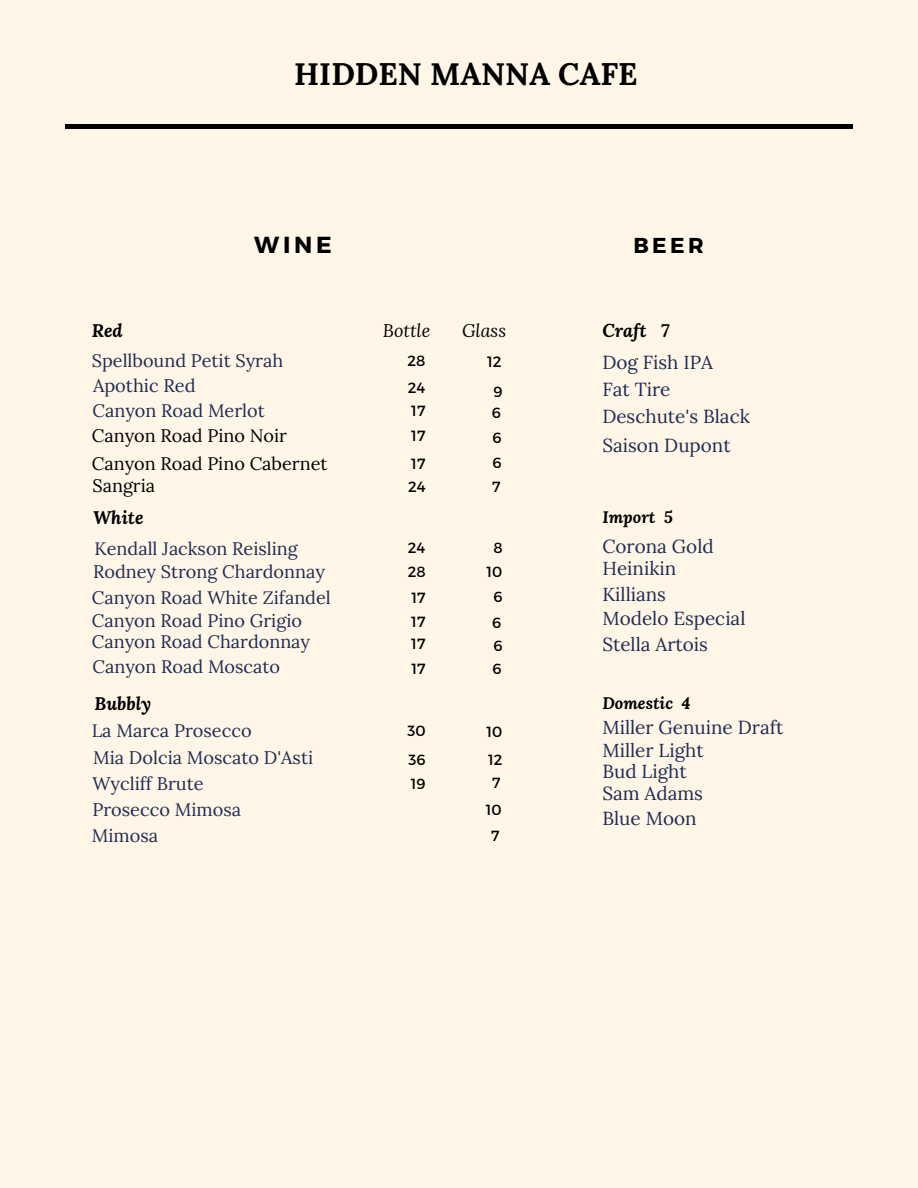
<style>
.page{position:relative;width:918px;height:1188px;background:#fff6e7}
.page>*{position:absolute;margin:0;border:0;box-sizing:border-box;transform-origin:0 0}
.t1{font:700 31.2px "Lora";color:#000}
.t2{font:700 23.25px "Montserrat";color:#000}
.t3{font:700 21.6px "Montserrat";color:#000}
.t4{font:18.9px "Lora";color:#202b52}
.t5{font:18.15px "Lora";color:#202b52}
.t6{font:18.15px "Lora";color:#000}
.t7{font:italic 700 18.15px "Lora";color:#000}
.t8{font:italic 18.15px "Lora";color:#000}
.t9{font:italic 700 16.5px "Lora";color:#000}
.t10{font:15px "Montserrat";color:#000}
.t11{font:14.7px "Montserrat";color:#000}
</style>
<div class="page">
<hr style="left:66px;top:125px;width:787px;height:4px;background:#000">
<p class="t1" style="left:294px;top:53px;width:345px">HIDDEN MANNA CAFE</p>
<p class="t7" style="left:92px;top:318px;width:32px">Red</p>
<p class="t2" style="left:254px;top:229px;width:79px">WINE</p>
<p class="t8" style="left:383px;top:318px;width:49px">Bottle</p>
<p class="t8" style="left:462px;top:318px;width:46px">Glass</p>
<p class="t5" style="left:92px;top:349px;width:193px">Spellbound Petit Syrah</p>
<p class="t5" style="left:93px;top:374px;width:104px">Apothic Red</p>
<p class="t11" style="left:408px;top:378px;width:19px">24</p>
<p class="t11" style="left:408px;top:351px;width:19px">28</p>
<p class="t5" style="left:92px;top:399px;width:174px">Canyon Road Merlot</p>
<p class="t6" style="left:92px;top:424px;width:197px">Canyon Road Pino Noir</p>
<p class="t6" style="left:92px;top:451px;width:237px">Canyon Road Pino Cabernet</p>
<p class="t6" style="left:92px;top:473px;width:64px">Sangria</p>
<p class="t7" style="left:93px;top:506px;width:52px">White</p>
<p class="t11" style="left:411px;top:402px;width:16px">17</p>
<p class="t11" style="left:411px;top:426px;width:16px">17</p>
<p class="t11" style="left:411px;top:454px;width:16px">17</p>
<p class="t11" style="left:408px;top:478px;width:19px">24</p>
<p class="t10" style="left:487px;top:352px;width:16px">12</p>
<p class="t11" style="left:493px;top:382px;width:11px">9</p>
<p class="t11" style="left:492px;top:403px;width:11px">6</p>
<p class="t11" style="left:493px;top:428px;width:11px">6</p>
<p class="t11" style="left:493px;top:454px;width:11px">6</p>
<p class="t11" style="left:492px;top:478px;width:10px">7</p>
<p class="t5" style="left:94px;top:536px;width:205px">Kendall Jackson Reisling</p>
<p class="t11" style="left:493px;top:538px;width:11px">8</p>
<p class="t5" style="left:93px;top:560px;width:233px">Rodney Strong Chardonnay</p>
<p class="t11" style="left:408px;top:538px;width:19px">24</p>
<p class="t11" style="left:408px;top:562px;width:19px">28</p>
<p class="t11" style="left:411px;top:613px;width:16px">17</p>
<p class="t11" style="left:487px;top:562px;width:17px">10</p>
<p class="t11" style="left:493px;top:588px;width:11px">6</p>
<p class="t11" style="left:492px;top:613px;width:11px">6</p>
<p class="t11" style="left:493px;top:636px;width:11px">6</p>
<p class="t11" style="left:493px;top:659px;width:11px">6</p>
<p class="t5" style="left:92px;top:585px;width:241px">Canyon Road White Zifandel</p>
<p class="t11" style="left:412px;top:588px;width:16px">17</p>
<p class="t5" style="left:92px;top:608px;width:212px">Canyon Road Pino Grigio</p>
<p class="t5" style="left:92px;top:630px;width:220px">Canyon Road Chardonnay</p>
<p class="t11" style="left:411px;top:634px;width:16px">17</p>
<p class="t5" style="left:92px;top:655px;width:189px">Canyon Road Moscato</p>
<p class="t11" style="left:412px;top:659px;width:16px">17</p>
<p class="t7" style="left:94px;top:691px;width:58px">Bubbly</p>
<p class="t5" style="left:92px;top:718px;width:161px">La Marca Prosecco</p>
<p class="t5" style="left:93px;top:746px;width:222px">Mia Dolcia Moscato D'Asti</p>
<p class="t5" style="left:92px;top:771px;width:113px">Wycliff Brute</p>
<p class="t11" style="left:408px;top:721px;width:20px">30</p>
<p class="t11" style="left:409px;top:750px;width:19px">36</p>
<p class="t11" style="left:411px;top:774px;width:16px">19</p>
<p class="t11" style="left:487px;top:723px;width:17px">10</p>
<p class="t11" style="left:488px;top:750px;width:16px">12</p>
<p class="t11" style="left:492px;top:774px;width:10px">7</p>
<p class="t5" style="left:92px;top:798px;width:150px">Prosecco Mimosa</p>
<p class="t11" style="left:486px;top:801px;width:17px">10</p>
<p class="t5" style="left:92px;top:824px;width:68px">Mimosa</p>
<p class="t11" style="left:491px;top:826px;width:10px">7</p>
<p class="t3" style="left:633px;top:231px;width:72px">BEER</p>
<p class="t7" style="left:602px;top:318px;width:69px">Craft 7</p>
<p class="t4" style="left:602px;top:350px;width:112px">Dog Fish IPA</p>
<p class="t4" style="left:602px;top:377px;width:70px">Fat Tire</p>
<p class="t4" style="left:602px;top:404px;width:149px">Deschute's Black</p>
<p class="t4" style="left:602px;top:433px;width:130px">Saison Dupont</p>
<p class="t9" style="left:602px;top:506px;width:72px">Import 5</p>
<p class="t4" style="left:602px;top:534px;width:113px">Corona Gold</p>
<p class="t4" style="left:602px;top:556px;width:75px">Heinikin</p>
<p class="t4" style="left:602px;top:582px;width:65px">Killians</p>
<p class="t4" style="left:602px;top:606px;width:145px">Modelo Especial</p>
<p class="t4" style="left:602px;top:632px;width:107px">Stella Artois</p>
<p class="t9" style="left:602px;top:692px;width:90px">Domestic 4</p>
<p class="t4" style="left:602px;top:715px;width:183px">Miller Genuine Draft</p>
<p class="t4" style="left:602px;top:738px;width:103px">Miller Light</p>
<p class="t4" style="left:602px;top:759px;width:86px">Bud Light</p>
<p class="t4" style="left:602px;top:781px;width:102px">Sam Adams</p>
<p class="t4" style="left:602px;top:806px;width:96px">Blue Moon</p>
</div>
